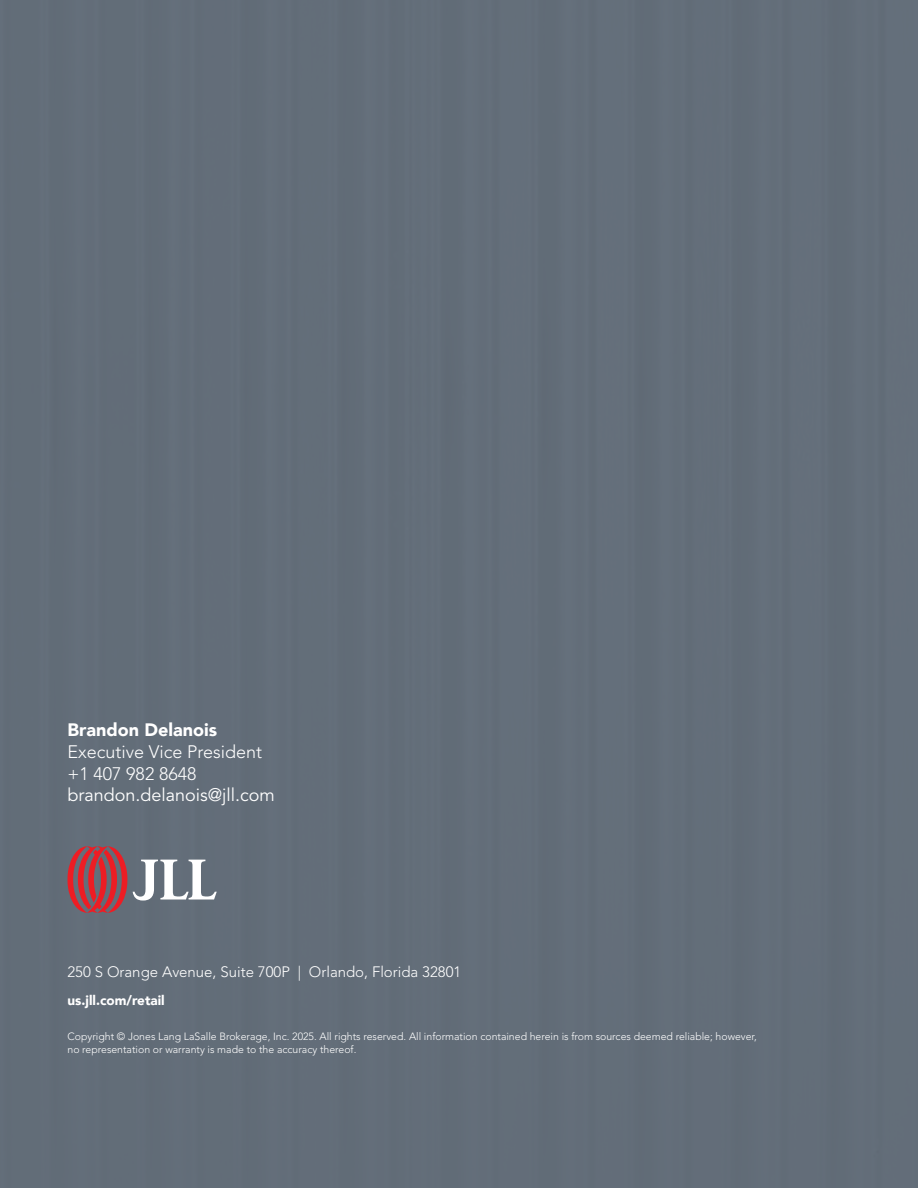
<style>
.page{position:relative;width:918px;height:1188px;background:#67727e}
.page>*{position:absolute;margin:0;border:0;box-sizing:border-box;transform-origin:0 0}
.t1{font:300 18px/21.6px "Avenir";color:#fff}
.t2{font:18px "Avenir";color:#fff}
.t3{font:900 18px "Avenir";color:#fff}
.t4{font:300 15px "Avenir";color:#fff}
.t5{font:900 13.5px "Avenir";color:#fff}
.t6{font:300 10.5px/13.5px "Avenir";color:#fff}
</style>
<div class="page">
<svg style="left:133px;top:860px;width:84px;height:41px"></svg>
<svg style="left:68px;top:846px;width:59px;height:67px"></svg>
<h1 class="t3" style="left:68px;top:715px;width:151px">Brandon Delanois</h1>
<h1 class="t1" style="left:68px;top:741px;width:196px">Executive Vice President +1 407 982 8648</h1>
<h1 class="t2" style="left:68px;top:782px;width:209px">brandon.delanois@jll.com</h1>
<h2 class="t4" style="left:68px;top:961px;width:395px">250 S Orange Avenue, Suite 700P | Orlando, Florida 32801</h2>
<p class="t5" style="left:68px;top:988px;width:99px">us.jll.com/retail</p>
<p class="t6" style="left:68px;top:1030px;width:691px">Copyright © Jones Lang LaSalle Brokerage, Inc. 2025. All rights reserved. All information contained herein is from sources deemed reliable; however, no representation or warranty is made to the accuracy thereof.</p>
</div>
